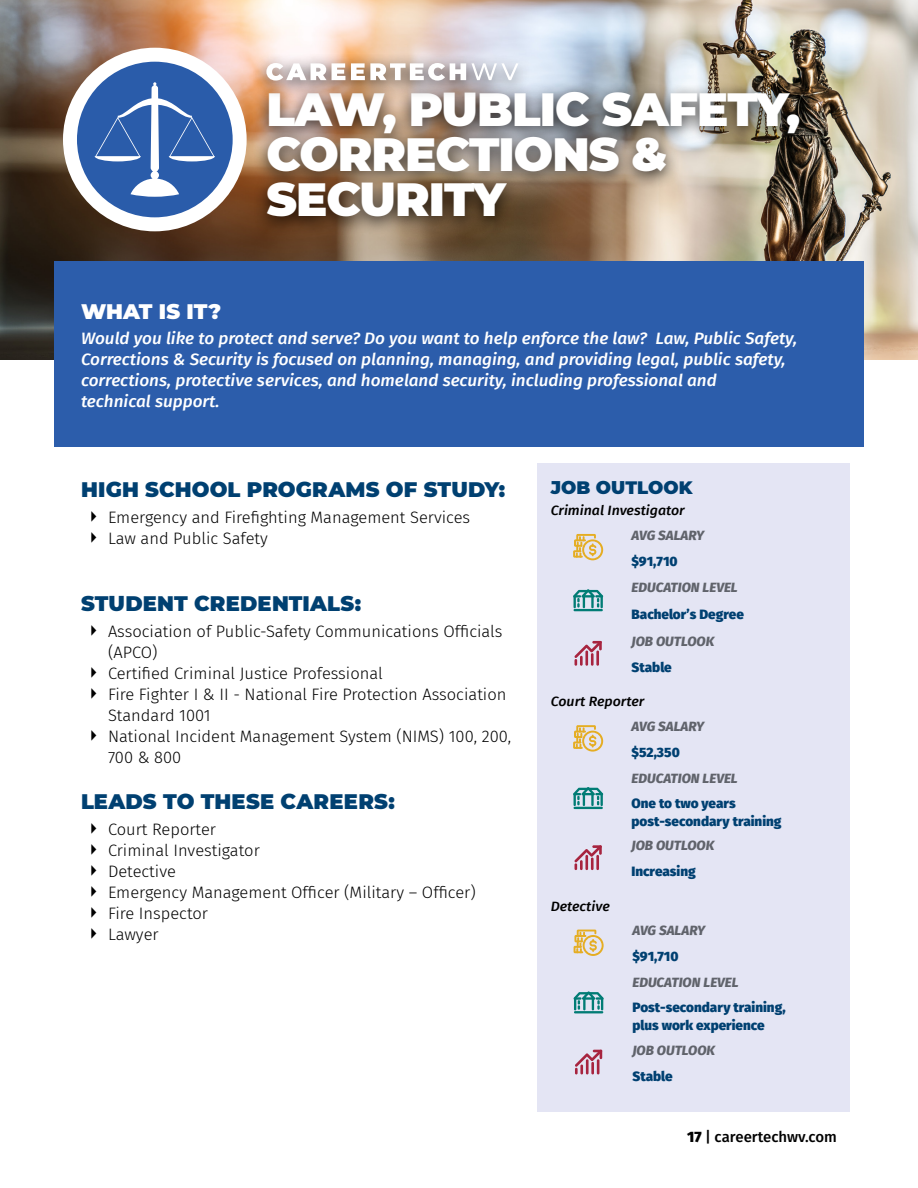
<style>
.page{position:relative;width:918px;height:1188px;background:#fff}
.page>*{position:absolute;margin:0;border:0;box-sizing:border-box;transform-origin:0 0}
.t1{font:900 46.5px/45px "Montserrat";letter-spacing:-.02em;color:#fff}
.Section{font:900 21px "Montserrat";letter-spacing:.01em;color:#004071}
.What_Is_It{font:900 21px "Montserrat";letter-spacing:-.005em;color:#fff}
.Job_Outlook{font:900 18px "Montserrat";color:#004071}
.t2{font:300 16.5px/21px "Fira Sans";color:#000}
.Cluster_Description{font:italic 500 16.5px/21px "Fira Sans";color:#fff;scale:1.04 1}
.t3{font:500 15px "Fira Sans";color:#000}
.Table_Text_2{font:800 13.5px "Fira Sans";color:#004071}
.Table_Heading{font:italic 800 13.5px "Fira Sans";color:#60636b}
.Job_Labels{font:italic 500 13.5px "Fira Sans";color:#000;scale:1.05 1}
.s1{font-family:"Montserrat";font-weight:500;font-size:24.75px}
.s2{font-weight:800}
</style>
<div class="page">
<img style="left:0;top:0;width:918px;height:360px">
<div style="left:54px;top:261px;width:810px;height:185px;background:#2c5dab"></div>
<div style="left:63px;top:48px;width:184px;height:183px;background:#fff;border-radius:50%"></div>
<svg style="left:77px;top:62px;width:156px;height:155px"></svg>
<div style="left:537px;top:463px;width:313px;height:649px;background:#e4e5f4"></div>
<svg style="left:573px;top:534px;width:30px;height:26px"></svg>
<hr style="left:574px;top:609px;width:29px;height:2px;background:#017c75">
<svg style="left:573px;top:589px;width:30px;height:19px"></svg>
<svg style="left:574px;top:641px;width:28px;height:25px"></svg>
<hr style="left:596px;top:651px;width:3px;height:15px;background:#a7243f">
<svg style="left:573px;top:725px;width:30px;height:27px"></svg>
<hr style="left:574px;top:807px;width:29px;height:2px;background:#017c75">
<svg style="left:573px;top:787px;width:30px;height:19px"></svg>
<svg style="left:574px;top:845px;width:28px;height:25px"></svg>
<hr style="left:596px;top:855px;width:3px;height:15px;background:#a7243f">
<svg style="left:574px;top:930px;width:30px;height:26px"></svg>
<hr style="left:574px;top:1011px;width:29px;height:2px;background:#017c75">
<svg style="left:573px;top:991px;width:31px;height:19px"></svg>
<svg style="left:575px;top:1050px;width:27px;height:24px"></svg>
<div style="left:253px;top:82px;width:561px;height:153px;background:#000;opacity:.75"></div>
<div style="left:252px;top:53px;width:280px;height:47px;background:#000;opacity:.75"></div>
<svg style="left:266px;top:63px;width:79px;height:18px"></svg>
<svg style="left:351px;top:63px;width:167px;height:18px"></svg>
<p class="t1" style="left:266px;top:84px;width:535px">LAW, PUBLIC SAFETY,<br>CORRECTIONS &amp;<br>SECURITY</p>
<p class="What_Is_It" style="left:81px;top:296px;width:142px">WHAT IS IT?</p>
<p class="Cluster_Description" style="left:81px;top:327px;width:690px">Would you like to protect and serve? Do you want to help enforce the law? Law, Public Safety,<br>Corrections &amp; Security is focused on planning, managing, and providing legal, public safety, corrections, protective services, and homeland security, including professional and</p>
<p class="Cluster_Description" style="left:81px;top:390px;width:135px">technical support.</p>
<p class="Section" style="left:81px;top:474px;width:426px">HIGH SCHOOL PROGRAMS OF STUDY:</p>
<p class="t2" style="left:90px;top:506px;width:382px"><span class="s1">▶</span> Emergency and Firefighting Management Services</p>
<p class="t2" style="left:90px;top:527px;width:179px"><span class="s1">▶</span> Law and Public Safety</p>
<p class="Section" style="left:81px;top:588px;width:282px">STUDENT CREDENTIALS:</p>
<p class="t2" style="left:108px;top:620px;width:396px;text-indent:-18px"><span class="s1">▶</span> Association of Public-Safety Communications Officials (APCO)</p>
<p class="t2" style="left:90px;top:662px;width:294px"><span class="s1">▶</span> Certified Criminal Justice Professional</p>
<p class="t2" style="left:108px;top:683px;width:400px;text-indent:-18px"><span class="s1">▶</span> Fire Fighter I &amp; II - National Fire Protection Association<br>Standard 1001</p>
<p class="t2" style="left:108px;top:725px;width:405px;text-indent:-18px"><span class="s1">▶</span> National Incident Management System (NIMS) 100, 200,<br>700 &amp; 800</p>
<p class="Section" style="left:81px;top:786px;width:315px">LEADS TO THESE CAREERS:</p>
<p class="t2" style="left:90px;top:818px;width:128px"><span class="s1">▶</span> Court Reporter</p>
<p class="t2" style="left:90px;top:839px;width:171px"><span class="s1">▶</span> Criminal Investigator</p>
<p class="t2" style="left:90px;top:860px;width:87px"><span class="s1">▶</span> Detective</p>
<p class="t2" style="left:90px;top:881px;width:387px"><span class="s1">▶</span> Emergency Management Officer (Military – Officer)</p>
<p class="t2" style="left:90px;top:902px;width:120px"><span class="s1">▶</span> Fire Inspector</p>
<p class="t2" style="left:90px;top:923px;width:70px"><span class="s1">▶</span> Lawyer</p>
<p class="Job_Outlook" style="left:551px;top:474px;width:143px">JOB OUTLOOK</p>
<p class="Job_Labels" style="left:551px;top:500px;width:129px">Criminal Investigator</p>
<p class="Table_Heading" style="left:632px;top:523px;width:74px">AVG SALARY</p>
<p class="Table_Text_2" style="left:632px;top:552px;width:48px">$91,710</p>
<p class="Table_Heading" style="left:632px;top:575px;width:108px">EDUCATION LEVEL</p>
<p class="Table_Text_2" style="left:632px;top:605px;width:114px">Bachelor’s Degree</p>
<p class="Table_Heading" style="left:632px;top:629px;width:84px">JOB OUTLOOK</p>
<p class="Table_Text_2" style="left:632px;top:658px;width:42px">Stable</p>
<p class="Job_Labels" style="left:551px;top:691px;width:91px">Court Reporter</p>
<p class="Table_Heading" style="left:632px;top:715px;width:74px">AVG SALARY</p>
<p class="Table_Text_2" style="left:632px;top:743px;width:50px">$52,350</p>
<p class="Table_Heading" style="left:632px;top:767px;width:108px">EDUCATION LEVEL</p>
<p class="Table_Text_2" style="left:632px;top:793px;width:106px">One to two years</p>
<p class="Table_Text_2" style="left:632px;top:811px;width:152px">post-secondary training</p>
<p class="Table_Heading" style="left:632px;top:834px;width:84px">JOB OUTLOOK</p>
<p class="Table_Text_2" style="left:632px;top:862px;width:66px">Increasing</p>
<p class="Job_Labels" style="left:551px;top:895px;width:58px">Detective</p>
<p class="Table_Heading" style="left:632px;top:919px;width:74px">AVG SALARY</p>
<p class="Table_Text_2" style="left:632px;top:947px;width:48px">$91,710</p>
<p class="Table_Heading" style="left:632px;top:971px;width:108px">EDUCATION LEVEL</p>
<p class="Table_Text_2" style="left:632px;top:998px;width:155px">Post-secondary training,</p>
<p class="Table_Text_2" style="left:632px;top:1016px;width:134px">plus work experience</p>
<p class="Table_Heading" style="left:632px;top:1038px;width:84px">JOB OUTLOOK</p>
<p class="Table_Text_2" style="left:632px;top:1067px;width:42px">Stable</p>
<p class="t3" style="left:687px;top:1124px;width:151px"><span class="s2">17</span> | careertechwv.com</p>
</div>
